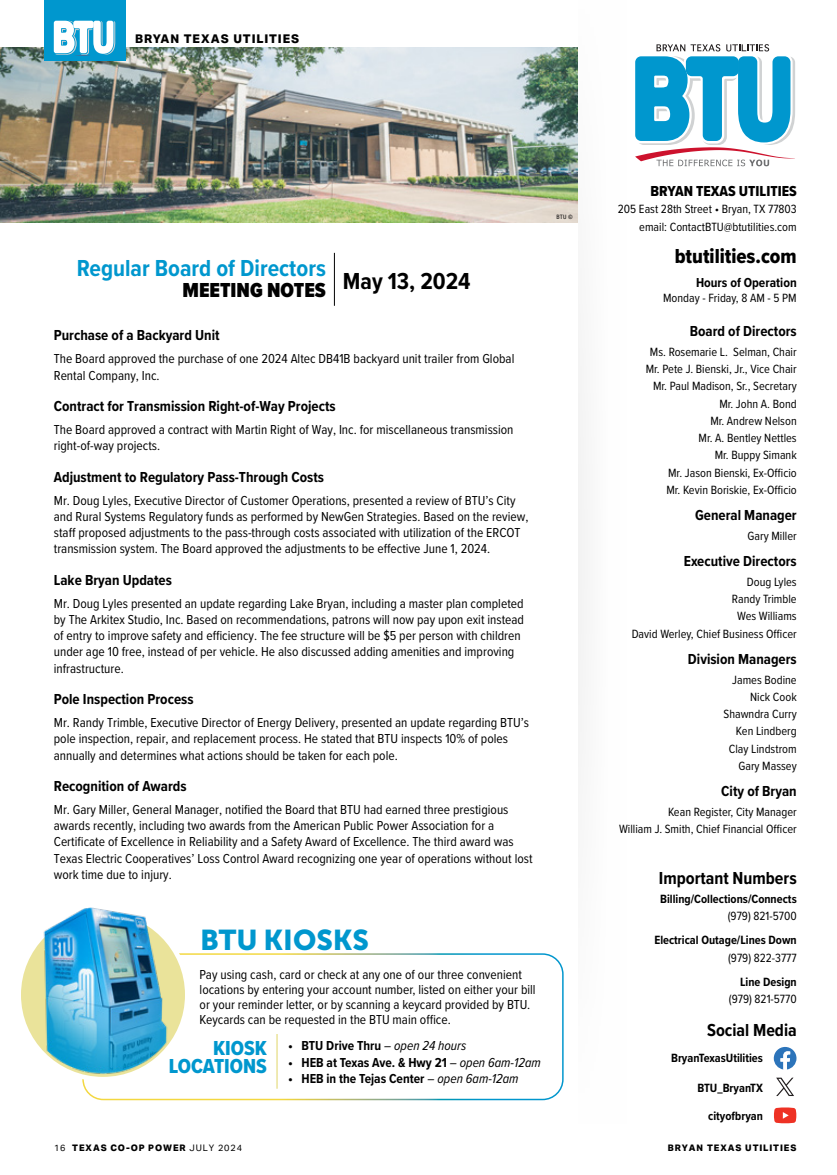
<style>
.page{position:relative;width:837px;height:1175px;background:#fff}
.page>*{position:absolute;margin:0;border:0;box-sizing:border-box;transform-origin:0 0}
.t1{font:28.5px "Museo Sans 900";color:#0097ce}
.t2{font:700 24px "Proxima Nova Cond";color:#0097ce}
.t3{font:900 21px "Proxima Nova Cond";color:#000}
.t4{font:21px "Proxima Nova Cond Extrabld";color:#000}
.t5{font:21px/18px "Proxima Nova Cond Extrabld";color:#0097ce;text-align:right}
.t6{font:700 18px "Proxima Nova Cond";color:#000}
.t7{font:700 15px "Proxima Nova Cond";color:#000}
.t8{font:15px "Proxima Nova Cond Extrabld";color:#000}
.t9{font:13.5px/16.2px "Proxima Nova Cond";color:#000}
.t10{font:700 13.5px "Proxima Nova Cond";color:#000}
.t11{font:12.3px/17.2px "Proxima Nova Cond";color:#000;text-align:right}
.t12{font:700 12.3px "Proxima Nova Cond";color:#000}
.t13{font:800 12px "Aktiv Grotesk";letter-spacing:.075em;color:#000}
.t14{font:800 9px "Aktiv Grotesk";letter-spacing:.1em;color:#000}
.t15{font:6px "Roboto Condensed";color:#000}
.s1{font-weight:400;font-style:italic}
.s2{font-weight:400}
</style>
<div class="page">
<img style="left:0;top:47px;width:577px;height:175px">
<svg style="left:635px;top:44px;width:160px;height:122px"></svg>
<div style="left:44px;top:0;width:81px;height:60px;background:#0097ce"></div>
<svg style="left:54px;top:21px;width:61px;height:34px"></svg>
<hr style="left:334px;top:253px;width:1px;height:53px;background:#000">
<div style="left:82px;top:953px;width:482px;height:147px;border:2px solid #fff;border-radius:20px"></div>
<svg style="left:19px;top:910px;width:168px;height:169px;background:#ece6a7"></svg>
<div style="left:16px;top:908px;width:174px;height:173px;border:5px solid #fff;border-radius:50%"></div>
<img style="left:38px;top:907px;width:136px;height:171px">
<hr style="left:276px;top:1034px;width:2px;height:54px;background:#eae39a">
<svg style="left:774px;top:1046px;width:22px;height:23px"></svg>
<svg style="left:774px;top:1107px;width:22px;height:16px"></svg>
<svg style="left:776px;top:1077px;width:18px;height:19px"></svg>
<p class="t13" style="left:135px;top:32px;width:165px">BRYAN TEXAS UTILITIES</p>
<h2 class="t2" style="left:77px;top:250px;width:250px">Regular Board of Directors</h2>
<h3 class="t3" style="left:182px;top:274px;width:290px">MEETING NOTES <sup>May</sup> <sup>13,</sup> <sup>2024</sup></h3>
<p class="t7" style="left:54px;top:324px;width:167px">Purchase of a Backyard Unit</p>
<p class="t9" style="left:54px;top:350px;width:462px">The Board approved the purchase of one 2024 Altec DB41B backyard unit trailer from Global<br>Rental Company, Inc.</p>
<p class="t7" style="left:54px;top:395px;width:283px">Contract for Transmission Right-of-Way Projects</p>
<p class="t9" style="left:54px;top:421px;width:461px">The Board approved a contract with Martin Right of Way, Inc. for miscellaneous transmission right-of-way projects.</p>
<p class="t7" style="left:54px;top:466px;width:272px">Adjustment to Regulatory Pass-Through Costs</p>
<p class="t9" style="left:54px;top:491px;width:476px">Mr. Doug Lyles, Executive Director of Customer Operations, presented a review of BTU’s City and Rural Systems Regulatory funds as performed by NewGen Strategies. Based on the review, staff proposed adjustments to the pass-through costs associated with utilization of the ERCOT transmission system. The Board approved the adjustments to be effective June 1, 2024.</p>
<p class="t7" style="left:54px;top:569px;width:120px">Lake Bryan Updates</p>
<p class="t9" style="left:54px;top:594px;width:472px">Mr. Doug Lyles presented an update regarding Lake Bryan, including a master plan completed by The Arkitex Studio, Inc. Based on recommendations, patrons will now pay upon exit instead of entry to improve safety and efficiency. The fee structure will be $5 per person with children under age 10 free, instead of per vehicle. He also discussed adding amenities and improving infrastructure.</p>
<p class="t7" style="left:54px;top:688px;width:141px">Pole Inspection Process</p>
<p class="t9" style="left:54px;top:714px;width:477px">Mr. Randy Trimble, Executive Director of Energy Delivery, presented an update regarding BTU’s pole inspection, repair, and replacement process. He stated that BTU inspects 10% of poles annually and determines what actions should be taken for each pole.</p>
<p class="t7" style="left:54px;top:775px;width:134px">Recognition of Awards</p>
<p class="t9" style="left:54px;top:801px;width:480px">Mr. Gary Miller, General Manager, notified the Board that BTU had earned three prestigious awards recently, including two awards from the American Public Power Association for a Certificate of Excellence in Reliability and a Safety Award of Excellence. The third award was Texas Electric Cooperatives’ Loss Control Award recognizing one year of operations without lost work time due to injury.</p>
<p class="t15" style="left:557px;top:213px;width:18px">BTU ©</p>
<h1 class="t1" style="left:200px;top:924px;width:171px">BTU KIOSKS</h1>
<p class="t9" style="left:200px;top:966px;width:338px;line-height:15px">Pay using cash, card or check at any one of our three convenient locations by entering your account number, listed on either your bill or your reminder letter, or by scanning a keycard provided by BTU.<br>Keycards can be requested in the BTU main office.</p>
<h3 class="t5" style="left:169px;top:1039px;width:100px">KIOSK<br>LOCATIONS</h3>
<p class="t10" style="left:288px;top:1035px;width:180px">• BTU Drive Thru <span class="s1">– open 24 hours</span></p>
<p class="t10" style="left:288px;top:1052px;width:254px">• HEB at Texas Ave. &amp; Hwy 21 <span class="s1">– open 6am-12am</span></p>
<p class="t10" style="left:288px;top:1068px;width:232px">• HEB in the Tejas Center <span class="s1">– open 6am-12am</span></p>
<p class="t8" style="left:651px;top:180px;width:148px">BRYAN TEXAS UTILITIES</p>
<p class="t11" style="left:618px;top:200px;width:180px">205 East 28th Street • Bryan, TX 77803 email: ContactBTU@btutilities.com</p>
<h3 class="t4" style="left:675px;top:241px;width:124px">btutilities.com</h3>
<p class="t10" style="left:696px;top:273px;width:102px">Hours of Operation</p>
<p class="t11" style="left:663px;top:289px;width:135px">Monday - Friday, 8 AM - 5 PM</p>
<p class="t7" style="left:690px;top:320px;width:108px">Board of Directors</p>
<p class="t11" style="left:646px;top:342px;width:152px">Ms. Rosemarie L. Selman, Chair<br>Mr. Pete J. Bienski, Jr., Vice Chair<br>Mr. Paul Madison, Sr., Secretary<br>Mr. John A. Bond<br>Mr. Andrew Nelson<br>Mr. A. Bentley Nettles<br>Mr. Buppy Simank<br>Mr. Jason Bienski, Ex-Officio<br>Mr. Kevin Boriskie, Ex-Officio</p>
<p class="t7" style="left:695px;top:504px;width:103px">General Manager</p>
<p class="t11" style="left:748px;top:526px;width:51px">Gary Miller</p>
<p class="t7" style="left:684px;top:550px;width:114px">Executive Directors</p>
<p class="t11" style="left:632px;top:572px;width:167px">Doug Lyles<br>Randy Trimble<br>Wes Williams<br>David Werley, Chief Business Officer</p>
<p class="t7" style="left:688px;top:648px;width:110px">Division Managers</p>
<p class="t11" style="left:724px;top:670px;width:75px">James Bodine<br>Nick Cook<br>Shawndra Curry<br>Ken Lindberg<br>Clay Lindstrom<br>Gary Massey</p>
<p class="t7" style="left:721px;top:780px;width:77px">City of Bryan</p>
<p class="t11" style="left:619px;top:802px;width:179px">Kean Register, City Manager<br>William J. Smith, Chief Financial Officer</p>
<h3 class="t6" style="left:659px;top:864px;width:139px">Important Numbers</h3>
<p class="t12" style="left:660px;top:890px;width:138px">Billing/Collections/Connects</p>
<p class="t11" style="left:728px;top:907px;width:70px">(979) 821-5700</p>
<p class="t12" style="left:654px;top:931px;width:144px">Electrical Outage/Lines Down</p>
<p class="t11" style="left:728px;top:948px;width:70px">(979) 822-3777</p>
<p class="t12" style="left:740px;top:972px;width:58px">Line Design</p>
<p class="t11" style="left:729px;top:989px;width:69px">(979) 821-5770</p>
<h3 class="t6" style="left:707px;top:1017px;width:91px">Social Media</h3>
<p class="t12" style="left:671px;top:1049px;width:93px">BryanTexasUtilities</p>
<p class="t12" style="left:697px;top:1079px;width:67px">BTU_BryanTX</p>
<p class="t12" style="left:708px;top:1107px;width:56px">cityofbryan</p>
<p class="t14" style="left:54px;top:1143px;width:190px"><span class="s2">16</span> TEXAS CO-OP POWER <span class="s2">JULY 2024</span></p>
<p class="t14" style="left:668px;top:1143px;width:130px">BRYAN TEXAS UTILITIES</p>
</div>
